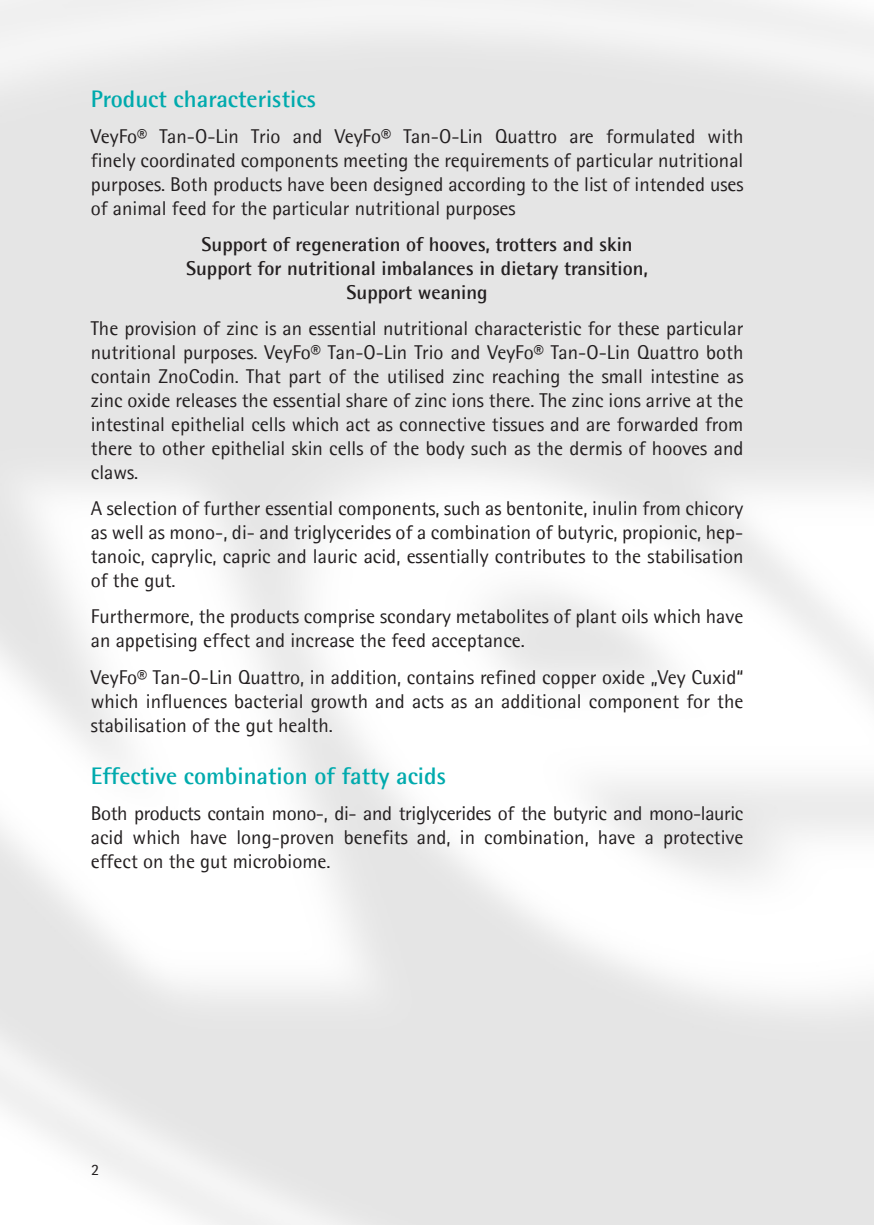
<style>
.page{position:relative;width:874px;height:1225px;background:#fff}
.page>*{position:absolute;margin:0;border:0;box-sizing:border-box;transform-origin:0 0}
.t1{font:700 24px "Agfa Rotis Semisans";color:#00aaad}
.t2{font:20px/24px "Agfa Rotis Semisans";color:#231f20;text-align:justify}
.t3{font:700 20px "Agfa Rotis Semisans";color:#231f20}
.t4{font:16px "Agfa Rotis Semisans";color:#231f20}
</style>
<div class="page">
<p class="t1" style="left:91px;top:84px;width:227px">Product characteristics</p>
<p class="t2" style="left:91px;top:124px;width:653px">VeyFo® Tan-O-Lin Trio and VeyFo® Tan-O-Lin Quattro are formulated with finely coordinated components meeting the requirements of particular nutritional purposes. Both products have been designed according to the list of intended uses of animal feed for the particular nutritional purposes</p>
<p class="t3" style="left:201px;top:232px;width:432px">Support of regeneration of hooves, trotters and skin</p>
<p class="t3" style="left:186px;top:256px;width:463px">Support for nutritional imbalances in dietary transition,</p>
<p class="t3" style="left:346px;top:280px;width:142px">Support weaning</p>
<p class="t2" style="left:91px;top:316px;width:654px">The provision of zinc is an essential nutritional characteristic for these particular nutritional purposes. VeyFo® Tan-O-Lin Trio and VeyFo® Tan-O-Lin Quattro both contain ZnoCodin. That part of the utilised zinc reaching the small intestine as zinc oxide releases the essential share of zinc ions there. The zinc ions arrive at the intestinal epithelial cells which act as connective tissues and are forwarded from there to other epithelial skin cells of the body such as the dermis of hooves and claws.</p>
<p class="t2" style="left:91px;top:496px;width:653px">A selection of further essential components, such as bentonite, inulin from chicory</p>
<p class="t2" style="left:91px;top:520px;width:654px">as well as mono-, di- and triglycerides of a combination of butyric, propionic, hep&shy;tanoic, caprylic, capric and lauric acid, essentially contributes to the stabilisation of the gut.</p>
<p class="t2" style="left:91px;top:604px;width:653px">Furthermore, the products comprise scondary metabolites of plant oils which have an appetising effect and increase the feed acceptance.</p>
<p class="t2" style="left:91px;top:664px;width:653px">VeyFo® Tan-O-Lin Quattro, in addition, contains refined copper oxide „Vey Cuxid“ which influences bacterial growth and acts as an additional component for the stabilisation of the gut health.</p>
<p class="t1" style="left:91px;top:761px;width:357px">Effective combination of fatty acids</p>
<p class="t2" style="left:91px;top:801px;width:654px">Both products contain mono-, di- and triglycerides of the butyric and mono-lauric acid which have long-proven benefits and, in combination, have a protective effect on the gut microbiome.</p>
<p class="t4" style="left:91px;top:1159px;width:10px">2</p>
</div>
